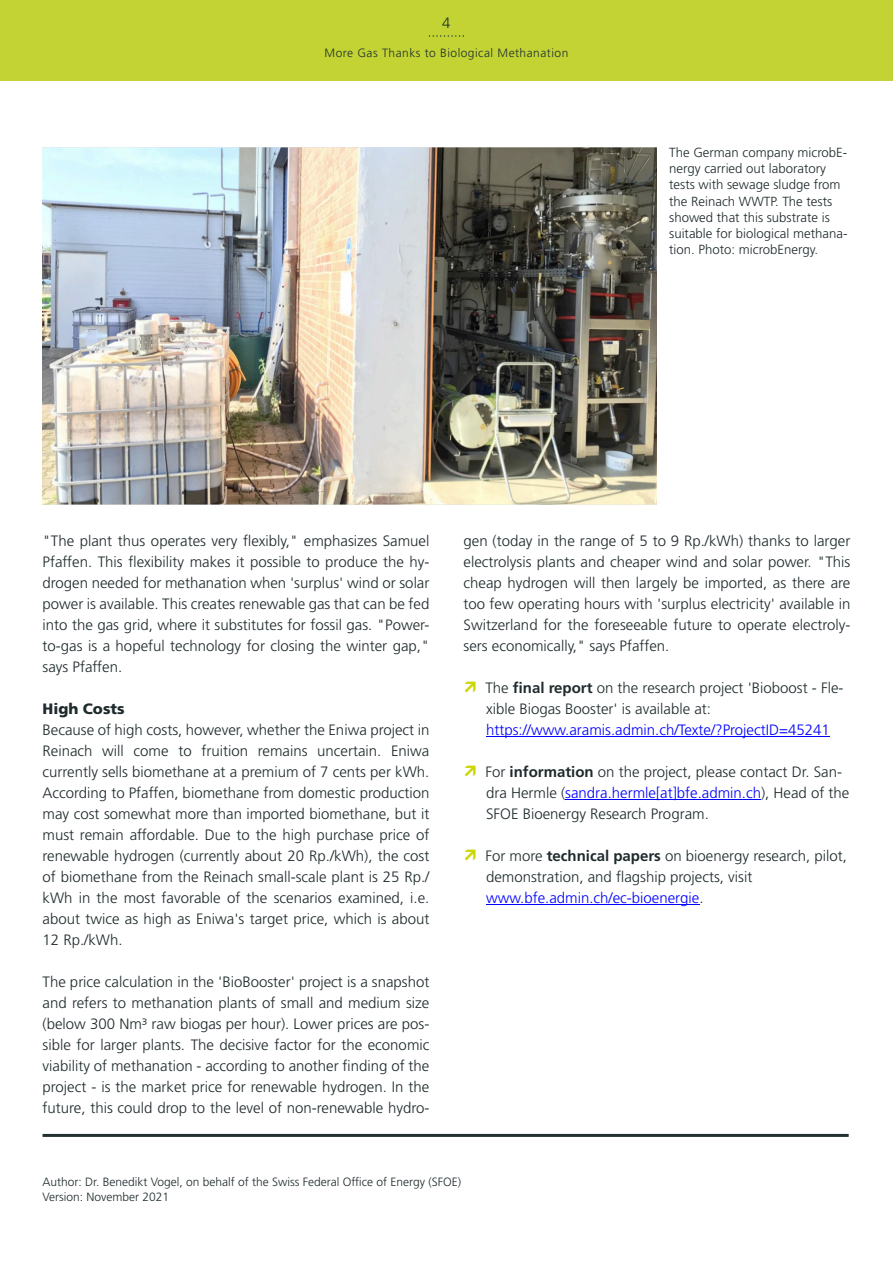
<style>
.page{position:relative;width:893px;height:1263px;background:#fff}
.page>*{position:absolute;margin:0;border:0;box-sizing:border-box;transform-origin:0 0}
.t1{font:300 15px/21px "Frutiger LT Std";color:#1e2a2c;text-align:justify}
.t2{font:300 15px "Frutiger LT Std";color:#00f}
.t3{font:900 15px "Frutiger LT Std";color:#1e2a2c}
.t4{font:300 15px "Frutiger LT Std";color:#213131}
.t5{font:300 13.2px/16.2px "Frutiger LT Std";color:#1e2a2c}
.t6{font:300 12px/15px "Frutiger LT Std";color:#1e2a2c}
.t7{font:300 12px "Frutiger LT Std";letter-spacing:.04em;color:#213131}
.s1{font-weight:700}
.s2{color:#00f}
</style>
<div class="page">
<div style="left:0;top:0;width:893px;height:81px;background:#c3d333"></div>
<svg style="left:429px;top:35px;width:34px;height:2px"></svg>
<hr style="left:486px;top:736px;width:344px;height:1px;background:#00f">
<hr style="left:565px;top:799px;width:196px;height:1px;background:#00f">
<hr style="left:486px;top:904px;width:213px;height:1px;background:#00f">
<hr style="left:43px;top:1134px;width:806px;height:3px;background:#213131">
<img style="left:43px;top:147px;width:614px;height:357px">
<p class="t4" style="left:442px;top:17px;width:10px">4</p>
<p class="t7" style="left:325px;top:48px;width:245px">More Gas Thanks to Biological Methanation</p>
<p class="t5" style="left:669px;top:146px;width:180px">The German company microbE&shy;nergy carried out laboratory tests with sewage sludge from the Reinach WWTP. The tests showed that this substrate is suitable for biological methana&shy;tion. Photo: microbEnergy.</p>
<p class="t1" style="left:43px;top:532px;width:388px">"The plant thus operates very flexibly," emphasizes Samuel Pfaffen. This flexibility makes it possible to produce the hy&shy;drogen needed for methanation when 'surplus' wind or solar power is available. This creates renewable gas that can be fed into the gas grid, where it substitutes for fossil gas. "Power&shy;to-gas is a hopeful technology for closing the winter gap," says Pfaffen.</p>
<p class="t3" style="left:43px;top:703px;width:84px">High Costs</p>
<p class="t1" style="left:43px;top:721px;width:388px">Because of high costs, however, whether the Eniwa project in Reinach will come to fruition remains uncertain. Eniwa currently sells biomethane at a premium of 7 cents per kWh.<br>According to Pfaffen, biomethane from domestic production may cost somewhat more than imported biomethane, but it must remain affordable. Due to the high purchase price of renewable hydrogen (currently about 20 Rp./kWh), the cost of biomethane from the Reinach small-scale plant is 25 Rp./ kWh in the most favorable of the scenarios examined, i.e. about twice as high as Eniwa's target price, which is about 12 Rp./kWh.</p>
<p class="t1" style="left:43px;top:973px;width:388px">The price calculation in the 'BioBooster' project is a snapshot and refers to methanation plants of small and medium size (below 300 Nm³ raw biogas per hour). Lower prices are pos&shy;sible for larger plants. The decisive factor for the economic viability of methanation - according to another finding of the project - is the market price for renewable hydrogen. In the future, this could drop to the level of non-renewable hydro-</p>
<p class="t1" style="left:463px;top:532px;width:388px">gen (today in the range of 5 to 9 Rp./kWh) thanks to larger electrolysis plants and cheaper wind and solar power. "This cheap hydrogen will then largely be imported, as there are too few operating hours with 'surplus electricity' available in Switzerland for the foreseeable future to operate electroly&shy;sers economically," says Pfaffen.</p>
<p class="t1" style="left:485px;top:679px;width:360px">The <span class="s1">final report</span> on the research project 'Bioboost - Fle&shy;xible Biogas Booster' is available at:</p>
<p class="t2" style="left:486px;top:724px;width:345px">https://www.aramis.admin.ch/Texte/?ProjectID=45241</p>
<p class="t1" style="left:485px;top:763px;width:366px;text-align:left">For <span class="s1">information</span> on the project, please contact Dr. San&shy;dra Hermle (<span class="s2">sandra.hermle[at]bfe.admin.ch</span>), Head of the<br>SFOE Bioenergy Research Program.</p>
<p class="t1" style="left:485px;top:847px;width:363px;text-align:left">For more <span class="s1">technical papers</span> on bioenergy research, pilot, demonstration, and flagship projects, visit <span class="s2">www.bfe.admin.ch/ec-bioenergie</span>.</p>
<p class="t6" style="left:43px;top:1176px;width:420px">Author: Dr. Benedikt Vogel, on behalf of the Swiss Federal Office of Energy (SFOE)<br>Version: November 2021</p>
</div>
